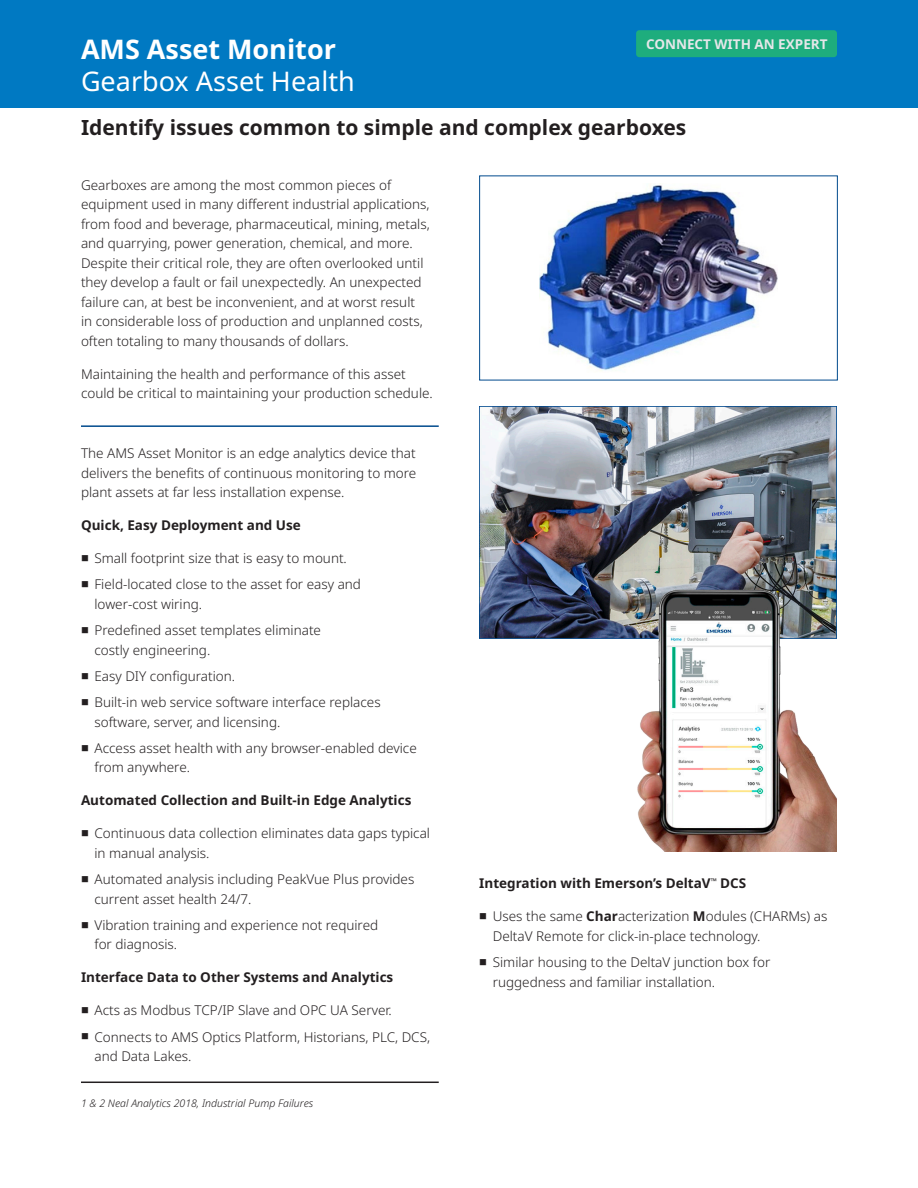
<style>
.page{position:relative;width:918px;height:1188px;background:#fff}
.page>*{position:absolute;margin:0;border:0;box-sizing:border-box;transform-origin:0 0}
.t1{font:27px "Noto Sans";color:#fff}
.t2{font:700 27px "Noto Sans";color:#fff}
.t3{font:700 21px "Noto Sans";color:#231f20}
.Body_Text{font:300 13.5px/19.5px "Noto Sans";color:#231f20}
.Subhead_3_-_After_bulleted_list{font:700 13.5px "Noto Sans";color:#231f20}
.Subhead_3{font:700 13.5px "Noto Sans";color:#231f20}
.Body_Text-2{font:700 13.5px "Noto Sans";color:#e6e7e9}
.Notes{font:italic 300 10.5px "Noto Sans";color:#231f20}
.s1{font-weight:700}
</style>
<div class="page">
<div style="left:0;top:0;width:918px;height:108px;background:#0079c2"></div>
<hr style="left:81px;top:425px;width:358px;height:2px;background:#004a8d">
<img style="left:539px;top:184px;width:239px;height:187px">
<div style="left:479px;top:176px;width:359px;height:204px;border:1px solid #004a8d"></div>
<img style="left:479px;top:407px;width:358px;height:445px">
<hr style="left:81px;top:1082px;width:358px;height:1px;background:#231f20">
<div style="left:636px;top:30px;width:201px;height:27px;background:#1ead7d;border-radius:3px"></div>
<h1 class="t2" style="left:81px;top:34px;width:256px">AMS Asset Monitor</h1>
<h1 class="t1" style="left:81px;top:66px;width:275px">Gearbox Asset Health</h1>
<h2 class="t3" style="left:81px;top:115px;width:607px">Identify issues common to simple and complex gearboxes</h2>
<p class="Body_Text" style="left:81px;top:176px;width:350px">Gearboxes are among the most common pieces of equipment used in many different industrial applications, from food and beverage, pharmaceutical, mining, metals, and quarrying, power generation, chemical, and more.<br>Despite their critical role, they are often overlooked until they develop a fault or fail unexpectedly. An unexpected failure can, at best be inconvenient, and at worst result<br>in considerable loss of production and unplanned costs, often totaling to many thousands of dollars.</p>
<p class="Body_Text" style="left:81px;top:365px;width:353px">Maintaining the health and performance of this asset could be critical to maintaining your production schedule.</p>
<p class="Body_Text-2" style="left:646px;top:36px;width:183px">CONNECT WITH AN EXPERT</p>
<p class="Body_Text" style="left:81px;top:444px;width:337px;text-align:justify">The AMS Asset Monitor is an edge analytics device that delivers the benefits of continuous monitoring to more plant assets at far less installation expense.</p>
<p class="Subhead_3" style="left:81px;top:517px;width:221px">Quick, Easy Deployment and Use</p>
<p class="Body_Text" style="left:94px;top:549px;width:254px">Small footprint size that is easy to mount.</p>
<p class="Body_Text" style="left:94px;top:575px;width:268px">Field-located close to the asset for easy and lower-cost wiring.</p>
<p class="Body_Text" style="left:94px;top:621px;width:228px">Predefined asset templates eliminate costly engineering.</p>
<p class="Body_Text" style="left:94px;top:666px;width:142px">Easy DIY configuration.</p>
<p class="Body_Text" style="left:94px;top:693px;width:288px">Built-in web service software interface replaces software, server, and licensing.</p>
<p class="Body_Text" style="left:94px;top:738px;width:324px">Access asset health with any browser-enabled device from anywhere.</p>
<p class="Subhead_3_-_After_bulleted_list" style="left:81px;top:793px;width:332px">Automated Collection and Built-in Edge Analytics</p>
<p class="Body_Text" style="left:94px;top:824px;width:337px">Continuous data collection eliminates data gaps typical in manual analysis.</p>
<p class="Body_Text" style="left:94px;top:870px;width:321px">Automated analysis including PeakVue Plus provides current asset health 24/7.</p>
<p class="Body_Text" style="left:94px;top:915px;width:285px">Vibration training and experience not required for diagnosis.</p>
<p class="Subhead_3_-_After_bulleted_list" style="left:81px;top:970px;width:314px">Interface Data to Other Systems and Analytics</p>
<p class="Body_Text" style="left:94px;top:1001px;width:299px">Acts as Modbus TCP/IP Slave and OPC UA Server.</p>
<p class="Body_Text" style="left:94px;top:1027px;width:337px">Connects to AMS Optics Platform, Historians, PLC, DCS, and Data Lakes.</p>
<p class="Notes" style="left:81px;top:1096px;width:234px">1 &amp; 2 Neal Analytics 2018, Industrial Pump Failures</p>
<p class="Subhead_3" style="left:479px;top:876px;width:269px">Integration with Emerson’s DeltaV<sup>™</sup> DCS</p>
<p class="Body_Text" style="left:493px;top:907px;width:336px">Uses the same <span class="s1">Char</span>acterization <span class="s1">M</span>odules (CHARMs) as<br>DeltaV Remote for click-in-place technology.</p>
<p class="Body_Text" style="left:493px;top:953px;width:279px">Similar housing to the DeltaV junction box for ruggedness and familiar installation.</p>
</div>
